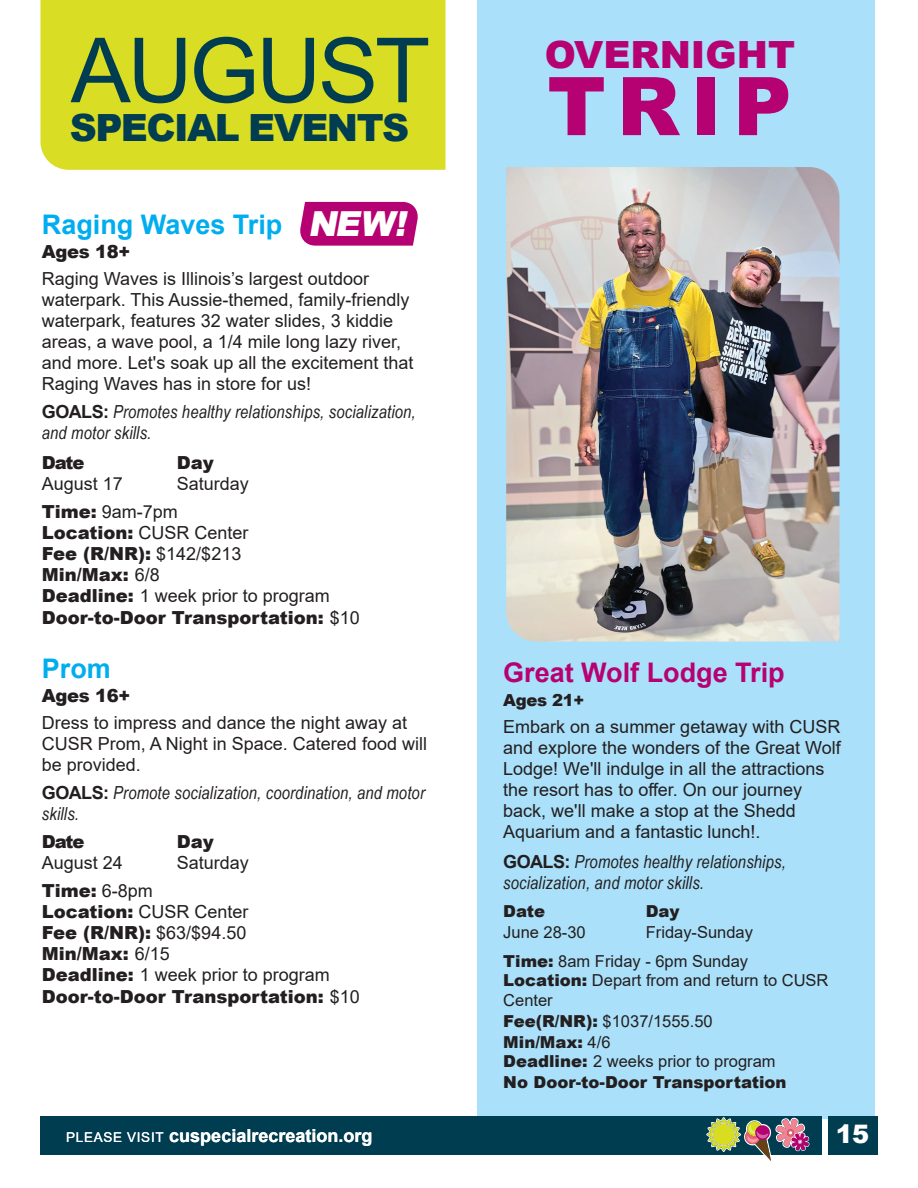
<style>
.page{position:relative;width:918px;height:1188px;background:#fff}
.page>*{position:absolute;margin:0;border:0;box-sizing:border-box;transform-origin:0 0}
.t1{font:90px "Arial";letter-spacing:-.035em;color:#013d51}
.t2{font:900 81px "Arial";color:#b60172}
.t3{font:900 37.5px "Arial";letter-spacing:-.04em;color:#013d51}
.Program_Description{font:900 37.5px "Arial";color:#b60172}
.Program_Title{font:italic 900 34.5px "Arial";color:#fff}
.Program_Description-2{font:700 27px "Arial";color:#00aeef}
.Program_Description-3{font:700 27px "Arial";color:#b60172}
.Program_Description-4{font:900 25.5px "Arial";color:#fff}
.Program_Description-5{font:18px/21px "Arial";color:#231f20}
.Program_Description-6{font:italic 18px/21px "Arial Narrow";letter-spacing:.01em;color:#231f20}
.Program_Description-7{font:900 18px "Arial";color:#231f20}
.Program_Description-8{font:700 18px "Arial";color:#fff}
.Program_Description-9{font:900 16.5px/21px "Arial";color:#231f20}
.Program_Description-10{font:16.5px/19.5px "Arial";color:#231f20}
.s1{font-family:"Arial";font-weight:700;font-style:normal}
.s2{font-weight:900}
.s3{font-weight:400}
.s4{font-weight:400;font-size:13.5px}
</style>
<div class="page">
<div style="left:477px;top:0;width:398px;height:1119px;background:#aae0f9"></div>
<img style="left:506px;top:167px;width:333px;height:475px">
<div style="left:40px;top:0;width:406px;height:170px;background:#d9dd23"></div>
<div style="left:40px;top:1116px;width:782px;height:38px;background:#013d51"></div>
<div style="left:828px;top:1116px;width:49px;height:39px;background:#013d51"></div>
<svg style="left:706px;top:1117px;width:104px;height:45px"></svg>
<svg style="left:300px;top:202px;width:118px;height:44px;background:#ba0f79"></svg>
<p class="t1" style="left:71px;top:9px;width:361px">AUGUST</p>
<p class="t3" style="left:70px;top:101px;width:341px">SPECIAL EVENTS</p>
<p class="Program_Title" style="left:308px;top:198px;width:108px">NEW!</p>
<p class="Program_Description-2" style="left:42px;top:206px;width:242px">Raging Waves Trip</p>
<p class="Program_Description-7" style="left:42px;top:239px;width:90px">Ages 18+</p>
<p class="Program_Description-5" style="left:42px;top:268px;width:373px">Raging Waves is Illinois’s largest outdoor waterpark. This Aussie-themed, family-friendly waterpark, features 32 water slides, 3 kiddie areas, a wave pool, a 1/4 mile long lazy river, and more. Let's soak up all the excitement that Raging Waves has in store for us!</p>
<p class="Program_Description-6" style="left:42px;top:401px;width:375px"><span class="s1">GOALS:</span> Promotes healthy relationships, socialization, and motor skills.</p>
<p class="Program_Description-7" style="left:42px;top:449px;width:44px">Date</p>
<p class="Program_Description-7" style="left:177px;top:449px;width:39px">Day</p>
<p class="Program_Description-5" style="left:42px;top:473px;width:83px">August 17</p>
<p class="Program_Description-5" style="left:177px;top:473px;width:74px">Saturday</p>
<p class="Program_Description-5" style="left:42px;top:501px;width:138px"><span class="s2">Time:</span> 9am-7pm</p>
<p class="Program_Description-5" style="left:42px;top:522px;width:208px"><span class="s2">Location:</span> CUSR Center</p>
<p class="Program_Description-7" style="left:42px;top:540px;width:201px">Fee (R/NR): <span class="s3">$142/$213</span></p>
<p class="Program_Description-7" style="left:42px;top:561px;width:120px">Min/Max: <span class="s3">6/8</span></p>
<p class="Program_Description-5" style="left:42px;top:585px;width:290px"><span class="s2">Deadline:</span> 1 week prior to program</p>
<p class="Program_Description-7" style="left:42px;top:604px;width:320px">Door-to-Door Transportation: <span class="s3">$10</span></p>
<p class="Program_Description-2" style="left:42px;top:650px;width:71px">Prom</p>
<p class="Program_Description-7" style="left:42px;top:683px;width:90px">Ages 16+</p>
<p class="Program_Description-5" style="left:42px;top:712px;width:387px">Dress to impress and dance the night away at<br>CUSR Prom, A Night in Space. Catered food will be provided.</p>
<p class="Program_Description-6" style="left:42px;top:782px;width:385px"><span class="s1">GOALS:</span> Promote socialization, coordination, and motor skills.</p>
<p class="Program_Description-7" style="left:42px;top:828px;width:44px">Date</p>
<p class="Program_Description-7" style="left:177px;top:828px;width:39px">Day</p>
<p class="Program_Description-5" style="left:42px;top:852px;width:83px">August 24</p>
<p class="Program_Description-5" style="left:177px;top:852px;width:74px">Saturday</p>
<p class="Program_Description-7" style="left:42px;top:877px;width:113px">Time: <span class="s3">6-8pm</span></p>
<p class="Program_Description-5" style="left:42px;top:901px;width:208px"><span class="s2">Location:</span> CUSR Center</p>
<p class="Program_Description-7" style="left:42px;top:919px;width:206px">Fee (R/NR): <span class="s3">$63/$94.50</span></p>
<p class="Program_Description-7" style="left:42px;top:940px;width:130px">Min/Max: <span class="s3">6/15</span></p>
<p class="Program_Description-5" style="left:42px;top:964px;width:290px"><span class="s2">Deadline:</span> 1 week prior to program</p>
<p class="Program_Description-7" style="left:42px;top:983px;width:320px">Door-to-Door Transportation: <span class="s3">$10</span></p>
<p class="Program_Description" style="left:545px;top:28px;width:252px">OVERNIGHT</p>
<p class="t2" style="left:547px;top:47px;width:246px">TRIP</p>
<p class="Program_Description-3" style="left:503px;top:653px;width:283px">Great Wolf Lodge Trip</p>
<p class="Program_Description-9" style="left:503px;top:689px;width:83px">Ages 21+</p>
<p class="Program_Description-5" style="left:503px;top:716px;width:339px">Embark on a summer getaway with CUSR and explore the wonders of the Great Wolf Lodge! We'll indulge in all the attractions the resort has to offer. On our journey back, we'll make a stop at the Shedd Aquarium and a fantastic lunch!.</p>
<p class="Program_Description-6" style="left:503px;top:851px;width:284px"><span class="s1">GOALS:</span> Promotes healthy relationships, socialization, and motor skills.</p>
<p class="Program_Description-9" style="left:503px;top:900px;width:43px">Date</p>
<p class="Program_Description-9" style="left:646px;top:900px;width:35px">Day</p>
<p class="Program_Description-10" style="left:503px;top:923px;width:84px">June 28-30</p>
<p class="Program_Description-10" style="left:646px;top:923px;width:109px">Friday-Sunday</p>
<p class="Program_Description-10" style="left:503px;top:951px;width:327px"><span class="s2">Time:</span> 8am Friday - 6pm Sunday<br><span class="s2">Location:</span> Depart from and return to CUSR<br>Center</p>
<p class="Program_Description-9" style="left:503px;top:1010px;width:211px">Fee(R/NR): <span class="s3">$1037/1555.50<br></span>Min/Max: <span class="s3">4/6</span></p>
<p class="Program_Description-9" style="left:503px;top:1050px;width:285px">Deadline: <span class="s3">2 weeks prior to program<br></span>No Door-to-Door Transportation</p>
<p class="Program_Description-8" style="left:66px;top:1123px;width:308px"><span class="s4">PLEASE VISIT</span> cuspecialrecreation.org</p>
<p class="Program_Description-4" style="left:836px;top:1116px;width:35px">15</p>
</div>
